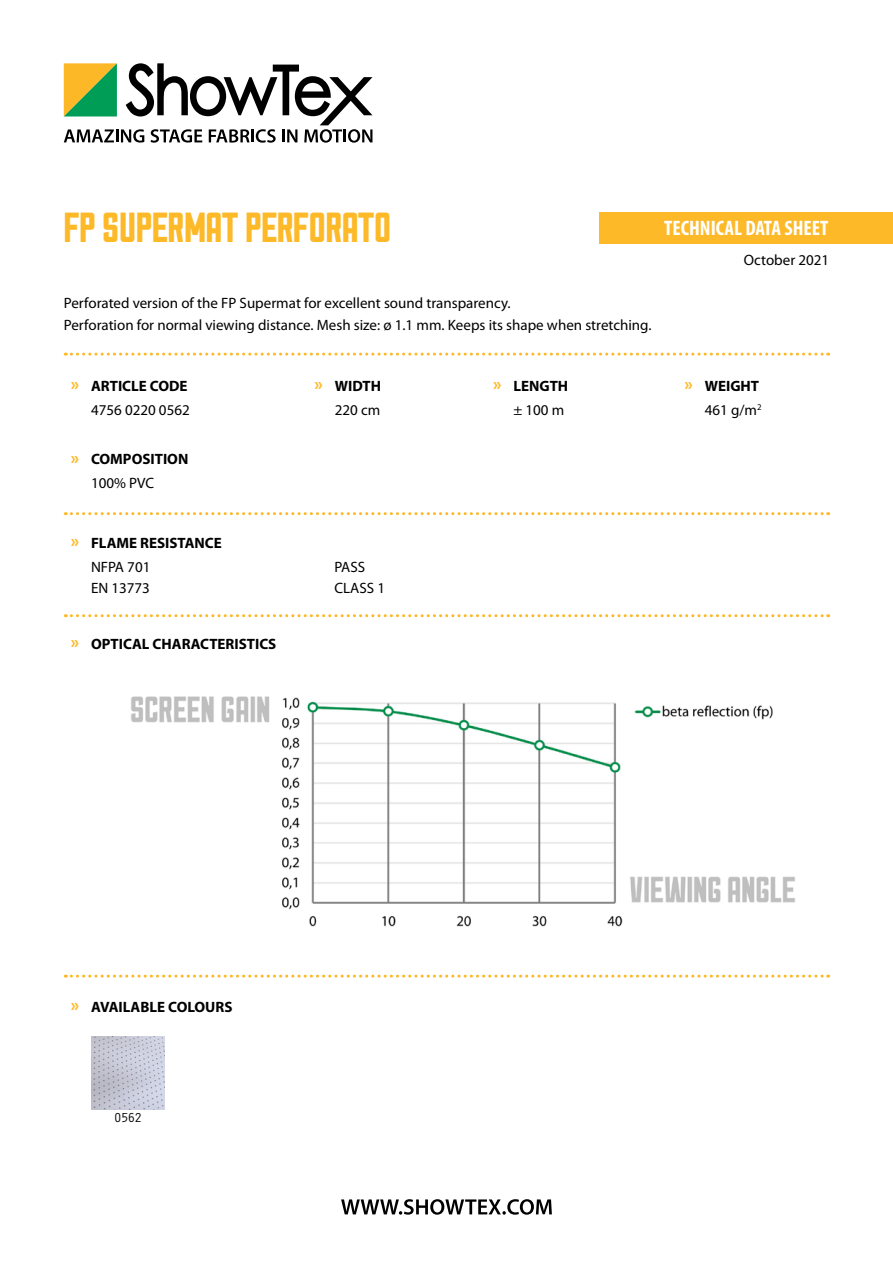
<style>
.page{position:relative;width:893px;height:1263px;background:#fff}
.page>*{position:absolute;margin:0;border:0;box-sizing:border-box;transform-origin:0 0}
.t1{font:42px "Sullivan Show Tex";letter-spacing:-.01em;color:#fdb927}
.t2{font:700 condensed 21px "Myriad Pro";color:#fff}
.t3{font:15px/22.5px "Myriad Pro";color:#000}
.t4{font:700 15px/23.7px "Myriad Pro";color:#000}
.t5{font:13.5px "Orator Std";color:#000}
.s1{font-size:18px;color:#fdb927}
.s2{font-weight:400}
</style>
<div class="page">
<svg style="left:64px;top:63px;width:308px;height:80px"></svg>
<svg style="left:341px;top:1199px;width:211px;height:16px"></svg>
<div style="left:600px;top:212px;width:293px;height:31px;background:#fdb927"></div>
<img style="left:92px;top:1036px;width:72px;height:73px">
<svg style="left:65px;top:353px;width:764px;height:3px"></svg>
<svg style="left:65px;top:512px;width:764px;height:3px"></svg>
<svg style="left:65px;top:614px;width:764px;height:3px"></svg>
<svg style="left:65px;top:974px;width:764px;height:3px"></svg>
<img style="left:131px;top:696px;width:664px;height:231px">
<h1 class="t1" style="left:64px;top:205px;width:328px">FP SUPERMAT PERFORATO</h1>
<p class="t3" style="left:64px;top:291px;width:589px">Perforated version of the FP Supermat for excellent sound transparency.<br>Perforation for normal viewing distance. Mesh size: ø 1.1 mm. Keeps its shape when stretching.</p>
<h2 class="t2" style="left:664px;top:215px;width:166px">TECHNICAL DATA SHEET</h2>
<p class="t3" style="left:744px;top:248px;width:87px">October 2021</p>
<p class="t4" style="left:71px;top:374px;width:118px"><span class="s1">»</span> ARTICLE CODE</p>
<p class="t4" style="left:314px;top:374px;width:68px"><span class="s1">»</span> WIDTH</p>
<p class="t4" style="left:493px;top:374px;width:77px"><span class="s1">»</span> LENGTH</p>
<p class="t4" style="left:684px;top:374px;width:76px"><span class="s1">»</span> WEIGHT</p>
<p class="t3" style="left:91px;top:398px;width:100px">4756 0220 0562</p>
<p class="t3" style="left:335px;top:398px;width:47px">220 cm</p>
<p class="t3" style="left:513px;top:398px;width:52px">± 100 m</p>
<p class="t3" style="left:705px;top:398px;width:58px">461 g/m<sup>2</sup></p>
<p class="t4" style="left:91px;top:447px;width:99px;text-indent:-20px"><span class="s1">»</span> COMPOSITION<br><span class="s2">100% PVC</span></p>
<p class="t4" style="left:91px;top:530px;width:132px;text-indent:-20px"><span class="s1">»</span> FLAME RESISTANCE<br><span class="s2">NFPA 701</span></p>
<p class="t3" style="left:334px;top:555px;width:32px">PASS</p>
<p class="t3" style="left:91px;top:576px;width:60px">EN 13773</p>
<p class="t3" style="left:334px;top:576px;width:52px">CLASS 1</p>
<p class="t4" style="left:71px;top:632px;width:207px"><span class="s1">»</span> OPTICAL CHARACTERISTICS</p>
<p class="t4" style="left:71px;top:994px;width:163px"><span class="s1">»</span> AVAILABLE COLOURS</p>
<p class="t5" style="left:114px;top:1108px;width:30px">0562</p>
</div>
